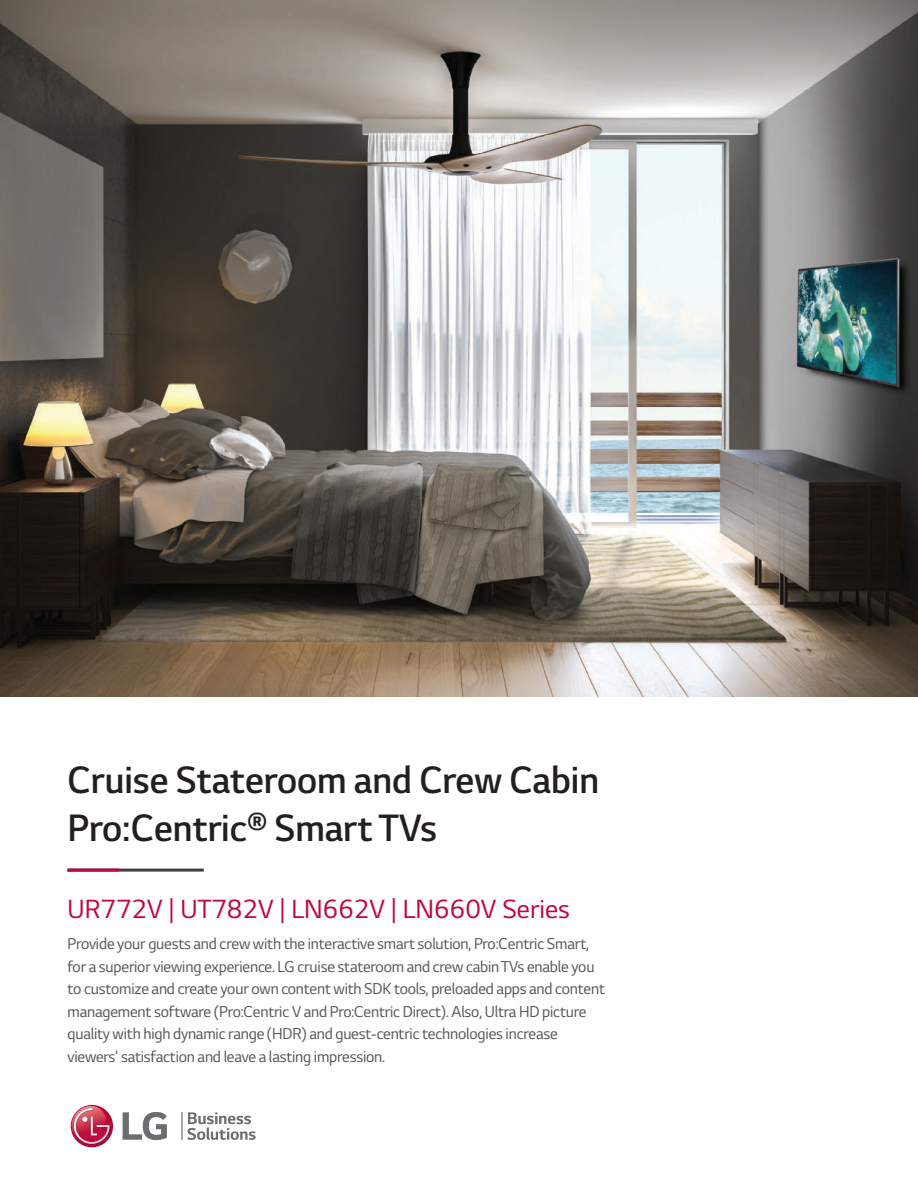
<style>
.page{position:relative;width:918px;height:1188px;background:#fff}
.page>*{position:absolute;margin:0;border:0;box-sizing:border-box;transform-origin:0 0}
.t1{font:300 43.5px/48px "LG Smart";color:#231f20}
.t2{font:30px "LG Smart";color:#c0073e}
.t3{font:18px/22.5px "LG Smart";letter-spacing:-.01em;color:#57585a}
</style>
<div class="page">
<svg style="left:182px;top:1112px;width:74px;height:28px"></svg>
<svg style="left:123px;top:1112px;width:44px;height:28px"></svg>
<svg style="left:71px;top:1105px;width:42px;height:42px"></svg>
<svg style="left:70px;top:1106px;width:40px;height:38px"></svg>
<hr style="left:68px;top:869px;width:136px;height:3px;background:#3e3e3f">
<hr style="left:67px;top:869px;width:52px;height:3px;background:#c0073e">
<img style="left:0;top:0;width:918px;height:696px">
<p class="t1" style="left:68px;top:760px;width:533px">Cruise Stateroom and Crew Cabin<br>Pro:Centric® Smart TVs</p>
<p class="t2" style="left:68px;top:899px;width:504px">UR772V | UT782V | LN662V | LN660V Series</p>
<p class="t3" style="left:68px;top:934px;width:539px">Provide your guests and crew with the interactive smart solution, Pro:Centric Smart, for a superior viewing experience. LG cruise stateroom and crew cabin TVs enable you to customize and create your own content with SDK tools, preloaded apps and content management software (Pro:Centric V and Pro:Centric Direct). Also, Ultra HD picture quality with high dynamic range (HDR) and guest-centric technologies increase viewers’ satisfaction and leave a lasting impression.</p>
</div>
